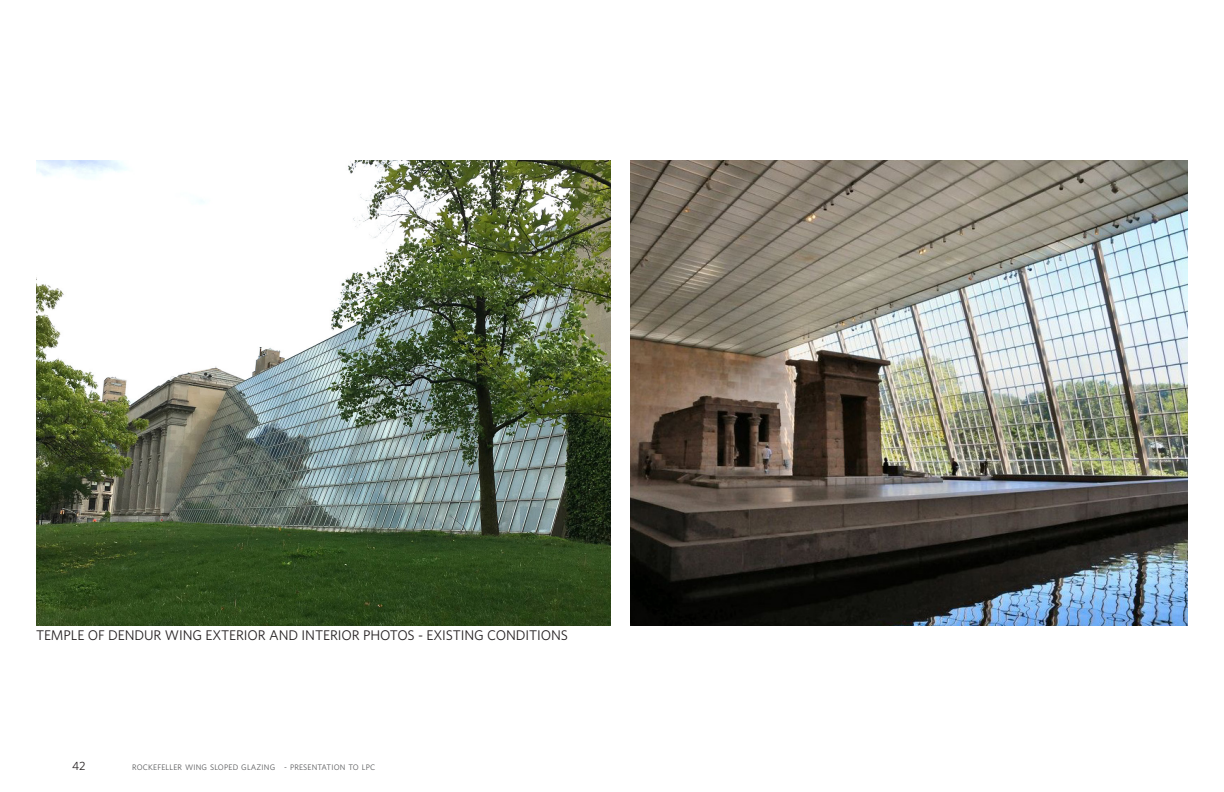
<style>
.page{position:relative;width:1224px;height:792px;background:#fff}
.page>*{position:absolute;margin:0;border:0;box-sizing:border-box;transform-origin:0 0}
.image_caption{font:14px "Whitney";letter-spacing:-.005em;color:#231f20}
.t1{font:12px "Whitney";color:#231f20}
.t2{font:8px "Whitney";letter-spacing:.02em;color:#57585a}
</style>
<div class="page">
<img style="left:630px;top:160px;width:558px;height:465px">
<img style="left:36px;top:160px;width:574px;height:465px">
<p class="image_caption" style="left:36px;top:626px;width:534px">TEMPLE OF DENDUR WING EXTERIOR AND INTERIOR PHOTOS - EXISTING CONDITIONS</p>
<p class="t1" style="left:72px;top:757px;width:15px">42</p>
<p class="t2" style="left:132px;top:761px;width:245px">ROCKEFELLER WING SLOPED GLAZING - PRESENTATION TO LPC</p>
</div>
